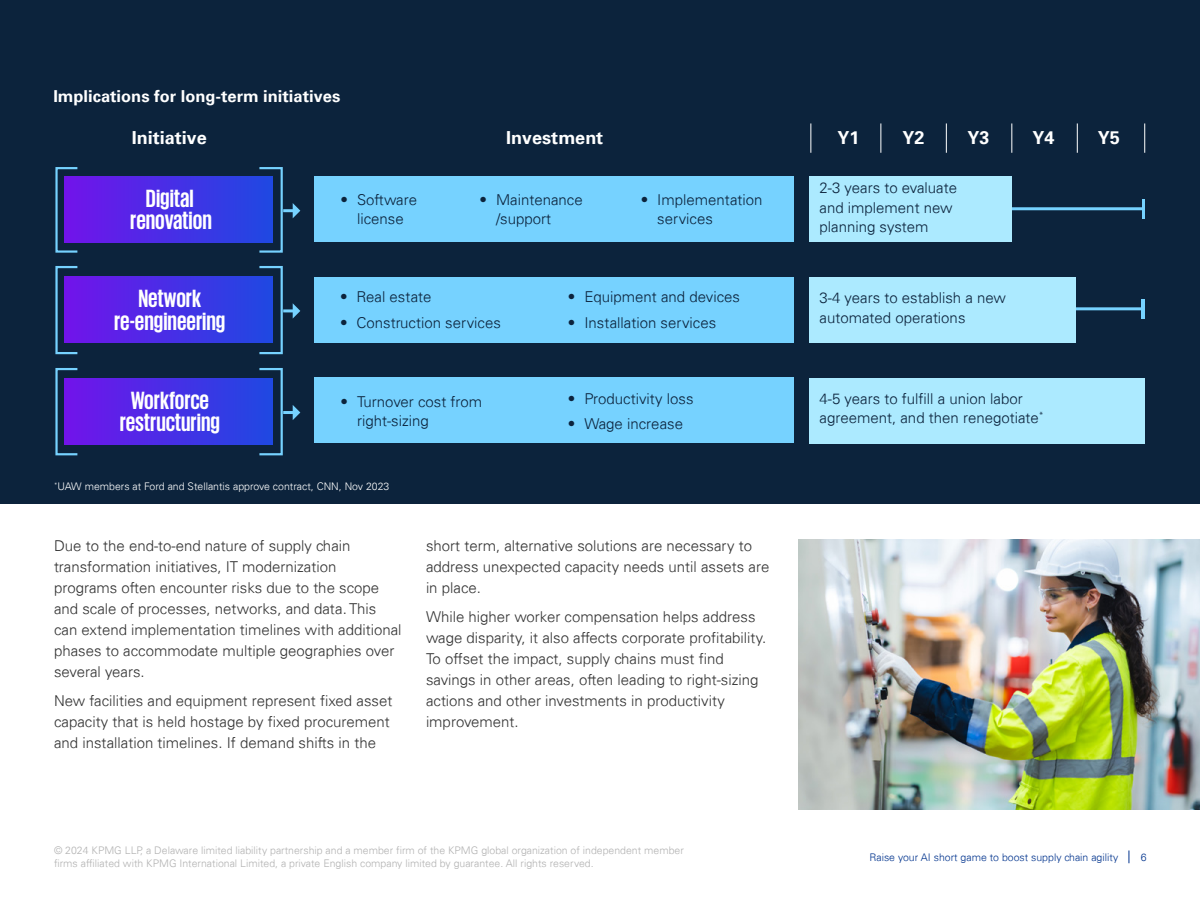
<style>
.page{position:relative;width:1200px;height:900px;background:#fff}
.page>*{position:absolute;margin:0;border:0;box-sizing:border-box;transform-origin:0 0}
.t1{font:700 25.5px/22.5px "KPMG";color:#fff;text-align:center}
.t2{font:700 18px "Univers";color:#fff}
.t3{font:700 16.5px "Univers";color:#fff}
.t4{font:300 15px/21px "Univers 45";color:#333}
.t5{font:300 15px/19.5px "Univers 45";color:#0c233c}
.t6{font:300 10.5px/13.5px "Univers 45";color:#b2b2b2}
.t7{font:300 10.5px "Univers 45";color:#fff}
.t8{font:300 10.5px "Univers 45";color:#00338d}
</style>
<div class="page">
<div style="left:0;top:0;width:1200px;height:503px;background:#0c233c"></div>
<div style="left:64px;top:177px;width:208px;height:66px;background:linear-gradient(to right,#7213ea,#1f48e2)"></div>
<div style="left:258px;top:167px;width:25px;height:86px;border:2px solid #76d2ff"></div>
<div style="left:55px;top:167px;width:23px;height:86px;border:2px solid #76d2ff"></div>
<svg style="left:283px;top:203px;width:17px;height:15px"></svg>
<div style="left:64px;top:277px;width:208px;height:66px;background:linear-gradient(to right,#7213ea,#1f48e2)"></div>
<div style="left:258px;top:266px;width:25px;height:88px;border:2px solid #76d2ff"></div>
<div style="left:55px;top:266px;width:24px;height:88px;border:2px solid #76d2ff"></div>
<svg style="left:283px;top:303px;width:17px;height:16px"></svg>
<div style="left:64px;top:378px;width:208px;height:66px;background:linear-gradient(to right,#7213ea,#1f48e2)"></div>
<div style="left:258px;top:368px;width:25px;height:87px;border:2px solid #76d2ff"></div>
<div style="left:55px;top:368px;width:24px;height:87px;border:2px solid #76d2ff"></div>
<svg style="left:283px;top:405px;width:17px;height:15px"></svg>
<hr style="left:881px;top:123px;width:1px;height:30px;background:#fff">
<hr style="left:810px;top:123px;width:1px;height:30px;background:#fff">
<hr style="left:946px;top:123px;width:1px;height:30px;background:#fff">
<hr style="left:1011px;top:123px;width:1px;height:30px;background:#fff">
<hr style="left:1077px;top:123px;width:1px;height:30px;background:#fff">
<hr style="left:1144px;top:123px;width:1px;height:30px;background:#fff">
<hr style="left:1012px;top:207px;width:131px;height:3px;background:#76d2ff">
<hr style="left:1142px;top:199px;width:3px;height:20px;background:#76d2ff">
<div style="left:810px;top:176px;width:202px;height:66px;background:#aceaff"></div>
<div style="left:810px;top:378px;width:335px;height:66px;background:#aceaff"></div>
<div style="left:315px;top:377px;width:479px;height:66px;background:#76d2ff"></div>
<div style="left:315px;top:277px;width:479px;height:66px;background:#76d2ff"></div>
<div style="left:315px;top:176px;width:479px;height:66px;background:#76d2ff"></div>
<hr style="left:1012px;top:307px;width:131px;height:3px;background:#76d2ff">
<hr style="left:1142px;top:299px;width:3px;height:20px;background:#76d2ff">
<div style="left:810px;top:277px;width:266px;height:66px;background:#aceaff"></div>
<img style="left:799px;top:540px;width:401px;height:270px">
<svg style="left:1129px;top:850px;width:1px;height:13px"></svg>
<p class="t3" style="left:53px;top:86px;width:288px">Implications for long-term initiatives</p>
<p class="t2" style="left:132px;top:127px;width:77px">Initiative</p>
<p class="t2" style="left:506px;top:127px;width:99px">Investment</p>
<p class="t2" style="left:837px;top:127px;width:24px">Y1</p>
<p class="t2" style="left:903px;top:127px;width:24px">Y2</p>
<p class="t2" style="left:968px;top:127px;width:24px">Y3</p>
<p class="t2" style="left:1033px;top:127px;width:24px">Y4</p>
<p class="t2" style="left:1098px;top:127px;width:24px">Y5</p>
<h1 class="t1" style="left:130px;top:186px;width:83px">Digital renovation</h1>
<h1 class="t1" style="left:114px;top:286px;width:113px">Network re-engineering</h1>
<h1 class="t1" style="left:120px;top:388px;width:102px">Workforce restructuring</h1>
<p class="t5" style="left:341px;top:190px;width:78px;text-align:center">• Software license</p>
<p class="t5" style="left:496px;top:190px;width:88px;text-indent:-16px">• Maintenance /support</p>
<p class="t5" style="left:657px;top:190px;width:107px;text-indent:-17px">• Implementation services</p>
<p class="t5" style="left:340px;top:287px;width:93px">• Real estate</p>
<p class="t5" style="left:340px;top:313px;width:162px">• Construction services</p>
<p class="t5" style="left:568px;top:287px;width:174px">• Equipment and devices</p>
<p class="t5" style="left:568px;top:313px;width:150px">• Installation services</p>
<p class="t5" style="left:357px;top:392px;width:127px;text-indent:-16px">• Turnover cost from right-sizing</p>
<p class="t5" style="left:568px;top:389px;width:127px">• Productivity loss</p>
<p class="t5" style="left:568px;top:414px;width:117px">• Wage increase</p>
<p class="t7" style="left:54px;top:480px;width:337px"><sup>*</sup>UAW members at Ford and Stellantis approve contract, CNN, Nov 2023</p>
<p class="t4" style="left:54px;top:535px;width:349px">Due to the end-to-end nature of supply chain transformation initiatives, IT modernization programs often encounter risks due to the scope and scale of processes, networks, and data. This can extend implementation timelines with additional phases to accommodate multiple geographies over several years.</p>
<p class="t4" style="left:54px;top:691px;width:340px">New facilities and equipment represent fixed asset capacity that is held hostage by fixed procurement and installation timelines. If demand shifts in the</p>
<p class="t4" style="left:426px;top:535px;width:345px">short term, alternative solutions are necessary to address unexpected capacity needs until assets are in place.</p>
<p class="t4" style="left:426px;top:607px;width:342px">While higher worker compensation helps address wage disparity, it also affects corporate profitability.<br>To offset the impact, supply chains must find savings in other areas, often leading to right-sizing actions and other investments in productivity improvement.</p>
<p class="t5" style="left:820px;top:178px;width:139px">2-3 years to evaluate and implement new planning system</p>
<p class="t5" style="left:820px;top:288px;width:188px">3-4 years to establish a new automated operations</p>
<p class="t5" style="left:820px;top:389px;width:226px">4-5 years to fulfill a union labor agreement, and then renegotiate<sup>*</sup></p>
<p class="t6" style="left:54px;top:843px;width:631px">© 2024 KPMG LLP, a Delaware limited liability partnership and a member firm of the KPMG global organization of independent member firms affiliated with KPMG International Limited, a private English company limited by guarantee. All rights reserved.</p>
<p class="t8" style="left:870px;top:851px;width:250px">Raise your AI short game to boost supply chain agility</p>
<p class="t8" style="left:1141px;top:851px;width:7px">6</p>
</div>
